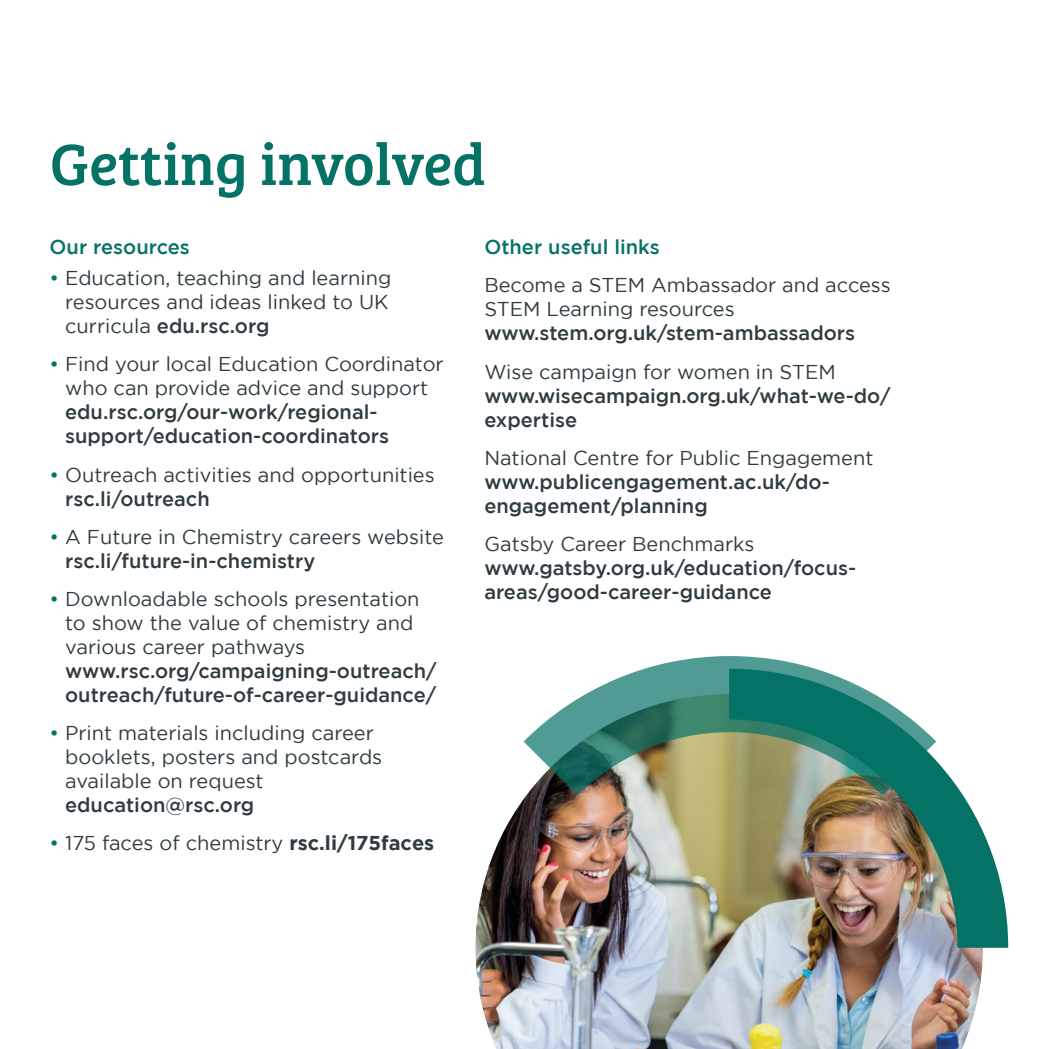
<style>
.page{position:relative;width:1049px;height:1049px;background:#fff}
.page>*{position:absolute;margin:0;border:0;box-sizing:border-box;transform-origin:0 0}
.t1{font:60px "Bree Serif";color:#057266}
.t2{font:20px/24px "Gotham";color:#2f3b41}
.t3{font:500 20px/24px "Gotham";color:#2f3b41}
.Sub_Header{font:500 20px "Gotham";color:#057266}
.s1{color:#057266}
.s2{font-weight:500}
.s3{font-weight:700}
</style>
<div class="page">
<hr style="left:1048px;top:0;width:1px;height:1049px;background:#2f3b41">
<img style="left:475px;top:741px;width:508px;height:308px">
<svg style="left:524px;top:656px;width:292px;height:139px"></svg>
<img style="left:729px;top:669px;width:279px;height:279px">
<p class="t1" style="left:50px;top:119px;width:438px">Getting involved</p>
<p class="Sub_Header" style="left:50px;top:236px;width:142px">Our resources</p>
<p class="t2" style="left:65px;top:266px;width:328px;text-indent:-16px"><span class="s1">•</span> Education, teaching and learning resources and ideas linked to UK curricula <span class="s2">edu.rsc.org</span></p>
<p class="t2" style="left:65px;top:352px;width:380px;text-indent:-16px"><span class="s1">•</span> Find your local Education Coordinator who can provide advice and support <span class="s2">edu.rsc.org/our-work/regional&shy;support/education-coordinators</span></p>
<p class="t2" style="left:65px;top:462px;width:371px;text-indent:-16px"><span class="s1">•</span> Outreach activities and opportunities <span class="s2">rsc.li/outreach</span></p>
<p class="t2" style="left:65px;top:524px;width:380px;text-indent:-16px"><span class="s1">•</span> A Future in Chemistry careers website <span class="s2">rsc.li/future-in-chemistry</span></p>
<p class="t2" style="left:65px;top:587px;width:373px;text-indent:-16px"><span class="s1">•</span> Downloadable schools presentation to show the value of chemistry and various career pathways <span class="s2">www.rsc.org/campaigning-outreach/ outreach/future-of-career-guidance/</span></p>
<p class="t2" style="left:65px;top:721px;width:319px;text-indent:-16px"><span class="s1">•</span> Print materials including career booklets, posters and postcards available on request <span class="s2">education@rsc.org</span></p>
<p class="t2" style="left:50px;top:831px;width:386px"><span class="s1">•</span> 175 faces of chemistry <span class="s3">rsc.li/175faces</span></p>
<p class="Sub_Header" style="left:484px;top:236px;width:177px">Other useful links</p>
<p class="t2" style="left:484px;top:273px;width:408px">Become a STEM Ambassador and access<br>STEM Learning resources</p>
<p class="t3" style="left:484px;top:321px;width:372px">www.stem.org.uk/stem-ambassadors</p>
<p class="t2" style="left:484px;top:359px;width:353px">Wise campaign for women in STEM</p>
<p class="t3" style="left:484px;top:383px;width:408px">www.wisecampaign.org.uk/what-we-do/ expertise</p>
<p class="t2" style="left:484px;top:445px;width:391px">National Centre for Public Engagement</p>
<p class="t3" style="left:484px;top:469px;width:347px">www.publicengagement.ac.uk/do&shy;engagement/planning</p>
<p class="t2" style="left:484px;top:531px;width:272px">Gatsby Career Benchmarks</p>
<p class="t3" style="left:484px;top:555px;width:373px">www.gatsby.org.uk/education/focus&shy;areas/good-career-guidance</p>
</div>
